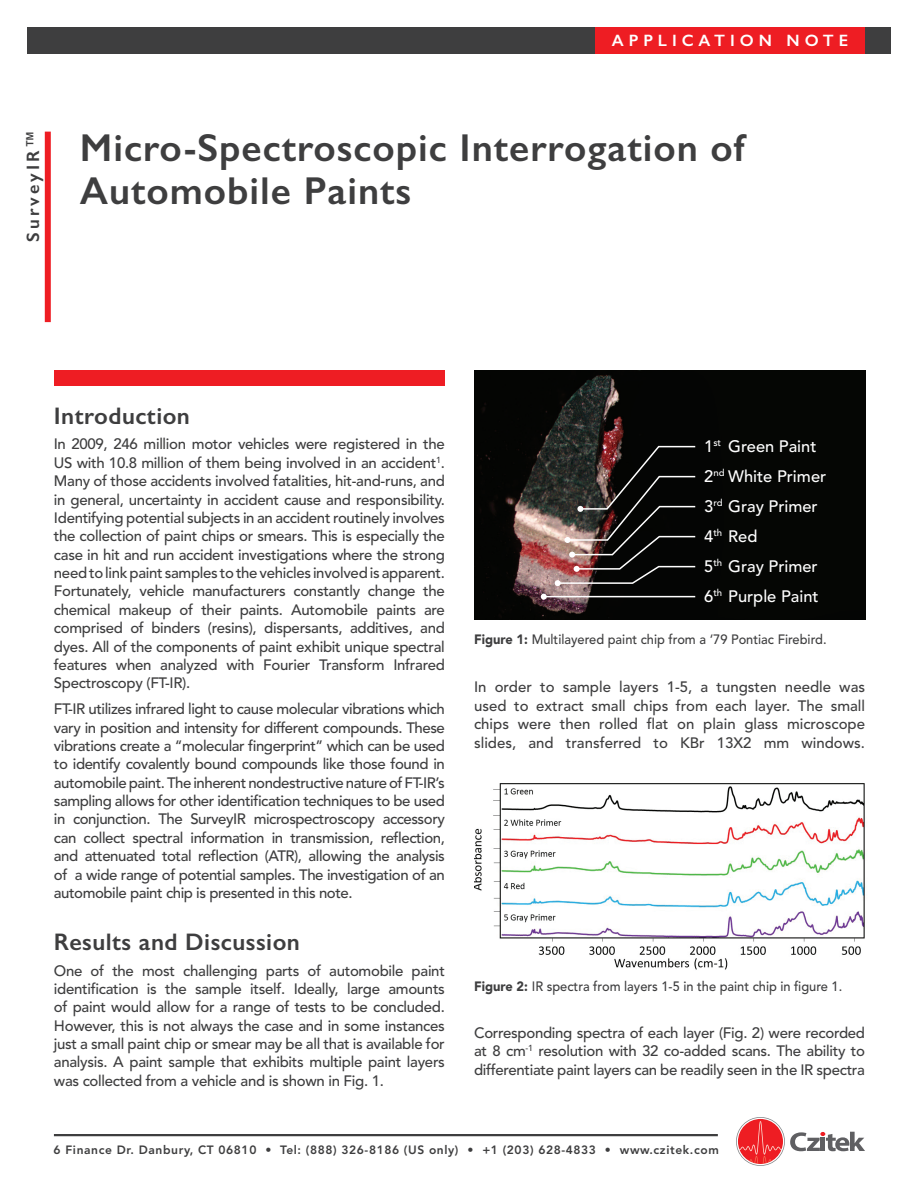
<style>
.page{position:relative;width:918px;height:1188px;background:#fff}
.page>*{position:absolute;margin:0;border:0;box-sizing:border-box;transform-origin:0 0}
.t1{font:600 39px/43.5px "Gill Sans";letter-spacing:.025em;color:#3e3e3f}
.t2{font:600 24px "Gill Sans";letter-spacing:.02em;color:#3e3e3f}
.t3{font:600 18px "Gill Sans";letter-spacing:.17em;color:#3e3e3f}
.t4{font:500 16.5px/30px "Avenir";color:#fff}
.t5{font:600 16.5px "Gill Sans";letter-spacing:.3em;color:#fff}
.t6{font:500 15px/18.5px "Avenir";letter-spacing:-.02em;color:#3e3e3f;text-align:justify}
.t7{font:500 13.5px "Avenir";color:#3e3e3f;scale:.95 1}
.t8{font:800 12px "Avenir";letter-spacing:.05em;color:#3e3e3f}
.s1{font-weight:900}
</style>
<div class="page">
<div style="left:27px;top:27px;width:864px;height:27px;background:#3e3e3f"></div>
<div style="left:595px;top:27px;width:270px;height:27px;background:#ee1d23"></div>
<hr style="left:54px;top:1134px;width:664px;height:2px;background:#3e3e3f">
<div style="left:45px;top:132px;width:6px;height:190px;background:#ee1d23"></div>
<svg style="left:736px;top:1117px;width:129px;height:49px"></svg>
<div style="left:54px;top:370px;width:391px;height:16px;background:#ee1d23"></div>
<img style="left:474px;top:370px;width:391px;height:250px">
<img style="left:474px;top:783px;width:391px;height:187px">
<img style="left:555px;top:445px;width:142px;height:141px">
<hr style="left:544px;top:596px;width:151px;height:1px;background:#fff">
<svg style="left:541px;top:594px;width:6px;height:6px"></svg>
<p class="t3" style="left:22px;top:242px;width:112px;rotate:-90deg">SurveyIR™</p>
<p class="t5" style="left:612px;top:30px;width:238px">APPLICATION NOTE</p>
<h1 class="t1" style="left:80px;top:126px;width:666px">Micro-Spectroscopic Interrogation of<br>Automobile Paints</h1>
<h2 class="t2" style="left:54px;top:401px;width:138px">Introduction</h2>
<p class="t6" style="left:54px;top:435px;width:393px">In 2009, 246 million motor vehicles were registered in the US with 10.8 million of them being involved in an accident<sup>1</sup>.<br>Many of those accidents involved fatalities, hit-and-runs, and in general, uncertainty in accident cause and responsibility.<br>Identifying potential subjects in an accident routinely involves the collection of paint chips or smears. This is especially the case in hit and run accident investigations where the strong need to link paint samples to the vehicles involved is apparent.<br>Fortunately, vehicle manufacturers constantly change the chemical makeup of their paints. Automobile paints are comprised of binders (resins), dispersants, additives, and dyes. All of the components of paint exhibit unique spectral features when analyzed with Fourier Transform Infrared Spectroscopy (FT-IR).</p>
<p class="t6" style="left:54px;top:700px;width:393px">FT-IR utilizes infrared light to cause molecular vibrations which vary in position and intensity for different compounds. These vibrations create a “molecular fingerprint” which can be used to identify covalently bound compounds like those found in automobile paint. The inherent nondestructive nature of FT-IR’s sampling allows for other identification techniques to be used in conjunction. The SurveyIR microspectroscopy accessory can collect spectral information in transmission, reflection, and attenuated total reflection (ATR), allowing the analysis of a wide range of potential samples. The investigation of an automobile paint chip is presented in this note.</p>
<h2 class="t2" style="left:54px;top:927px;width:247px">Results and Discussion</h2>
<p class="t6" style="left:54px;top:962px;width:393px">One of the most challenging parts of automobile paint identification is the sample itself. Ideally, large amounts of paint would allow for a range of tests to be concluded.<br>However, this is not always the case and in some instances just a small paint chip or smear may be all that is available for analysis. A paint sample that exhibits multiple paint layers was collected from a vehicle and is shown in Fig. 1.</p>
<p class="t4" style="left:704px;top:432px;width:124px">1<sup>st</sup> Green Paint<br>2<sup>nd</sup> White Primer<br>3<sup>rd</sup> Gray Primer<br>4<sup>th</sup> Red<br>5<sup>th</sup> Gray Primer<br>6<sup>th</sup> Purple Paint</p>
<p class="t7" style="left:474px;top:632px;width:373px"><span class="s1">Figure 1:</span> Multilayered paint chip from a ‘79 Pontiac Firebird.</p>
<p class="t6" style="left:474px;top:678px;width:393px">In order to sample layers 1-5, a tungsten needle was used to extract small chips from each layer. The small chips were then rolled flat on plain glass microscope slides, and transferred to KBr 13X2 mm windows.</p>
<p class="t7" style="left:474px;top:979px;width:389px"><span class="s1">Figure 2:</span> IR spectra from layers 1-5 in the paint chip in figure 1.</p>
<p class="t6" style="left:474px;top:1024px;width:393px">Corresponding spectra of each layer (Fig. 2) were recorded at 8 cm<sup>-1</sup> resolution with 32 co-added scans. The ability to differentiate paint layers can be readily seen in the IR spectra</p>
<p class="t8" style="left:54px;top:1143px;width:667px">6 Finance Dr. Danbury, CT 06810 • Tel: (888) 326-8186 (US only) • +1 (203) 628-4833 • www.czitek.com</p>
</div>
